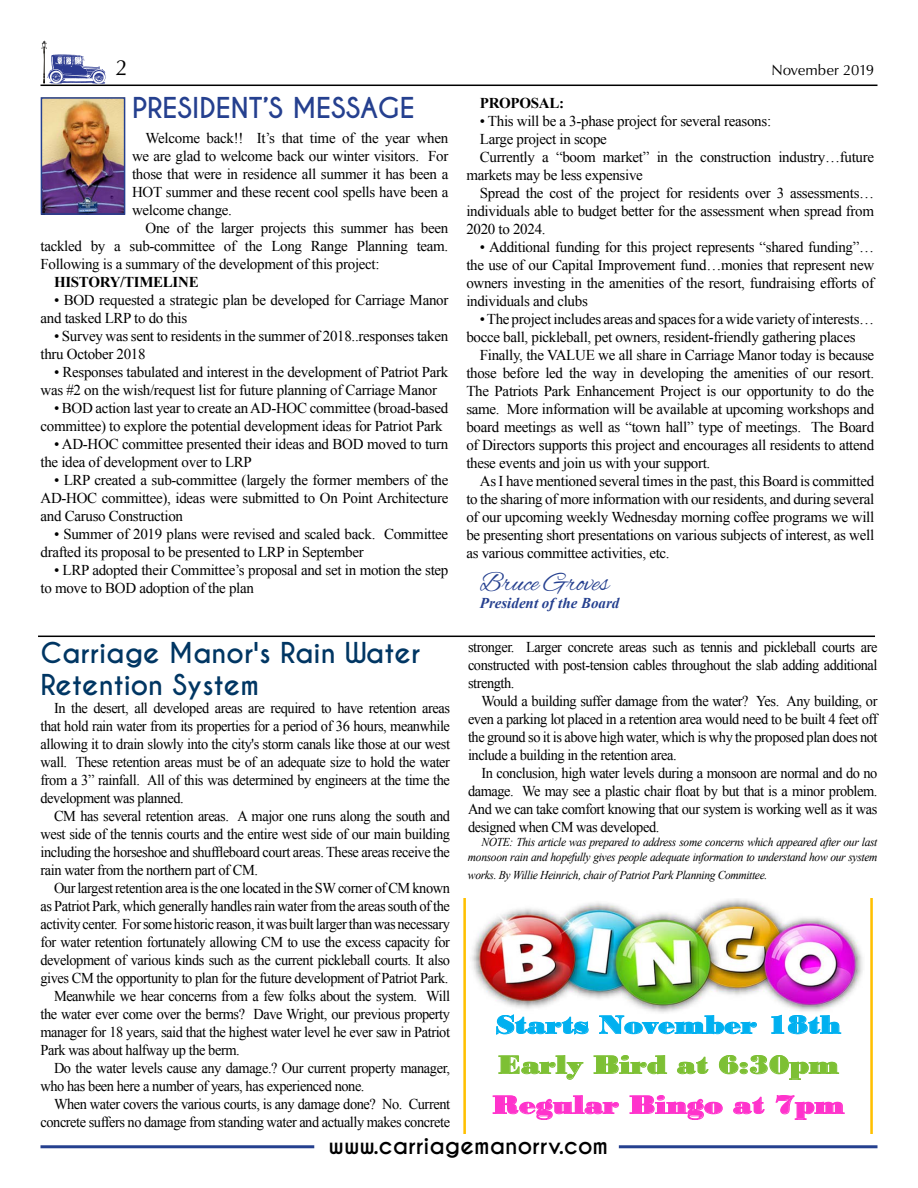
<style>
.page{position:relative;width:918px;height:1188px;background:#fff}
.page>*{position:absolute;margin:0;border:0;box-sizing:border-box;transform-origin:0 0}
.t1{font:700 27px/32.4px "Caviar Dreams";color:#003663}
.t2{font:700 27px "Caviar Dreams";color:#25408f}
.t3{font:27px "Alex Brush";color:#25408f}
.t4{font:26.7px "Bodoni MT Black";color:#00b0f0;scale:1.16 1}
.t5{font:26.7px "Bodoni MT Black";color:#7dc034;scale:1.16 1}
.t6{font:26.7px "Bodoni MT Black";color:#f3c;scale:1.16 1}
.t7{font:700 22.5px "Caviar Dreams";color:#000}
.t8{font:22.5px "Autumn";color:#000}
.t9{font:15px/18px "Times New Roman";letter-spacing:-.02em;color:#000}
.t10{font:15px/18px "Times New Roman";letter-spacing:-.02em;color:#000;text-align:justify;scale:.96 1}
.t11{font:700 15px "Times New Roman";letter-spacing:-.02em;color:#000}
.t12{font:italic 700 15px "Times New Roman";color:#25408f}
.t13{font:15px "Autumn";letter-spacing:-.005em;color:#000}
.t14{font:italic 12px/14.4px "Times New Roman";letter-spacing:-.03em;color:#000;text-align:right;scale:.96 1}
</style>
<div class="page">
<hr style="left:40px;top:1145px;width:274px;height:3px;background:#25408f">
<hr style="left:619px;top:1145px;width:259px;height:3px;background:#25408f">
<svg style="left:41px;top:41px;width:65px;height:44px"></svg>
<hr style="left:41px;top:85px;width:836px;height:1px;background:#000">
<img style="left:44px;top:100px;width:78px;height:112px">
<div style="left:41px;top:97px;width:84px;height:118px;border:2px solid #25408f"></div>
<hr style="left:38px;top:636px;width:837px;height:1px;background:#000">
<img style="left:463px;top:899px;width:410px;height:235px">
<svg style="left:496px;top:1014px;width:93px;height:22px"></svg>
<svg style="left:599px;top:1015px;width:158px;height:20px"></svg>
<svg style="left:771px;top:1014px;width:71px;height:21px"></svg>
<svg style="left:498px;top:1055px;width:86px;height:25px"></svg>
<svg style="left:593px;top:1055px;width:74px;height:20px"></svg>
<svg style="left:677px;top:1057px;width:32px;height:18px"></svg>
<svg style="left:719px;top:1055px;width:120px;height:25px"></svg>
<svg style="left:492px;top:1095px;width:127px;height:25px"></svg>
<svg style="left:629px;top:1095px;width:94px;height:25px"></svg>
<svg style="left:733px;top:1097px;width:32px;height:18px"></svg>
<svg style="left:775px;top:1095px;width:70px;height:25px"></svg>
<h3 class="t8" style="left:115px;top:55px;width:14px">2</h3>
<p class="t13" style="left:771px;top:61px;width:104px">November 2019</p>
<h1 class="t2" style="left:132px;top:92px;width:284px">PRESIDENT’S MESSAGE</h1>
<p class="t9" style="left:132px;top:129px;width:318px;text-align:justify;text-indent:14px">Welcome back!! It’s that time of the year when we are glad to welcome back our winter visitors. For those that were in residence all summer it has been a HOT summer and these recent cool spells have been a welcome change.</p>
<p class="t9" style="left:41px;top:219px;width:409px;text-align:justify;text-indent:105px">One of the larger projects this summer has been tackled by a sub-committee of the Long Range Planning team.<br>Following is a summary of the development of this project:</p>
<p class="t11" style="left:54px;top:272px;width:146px">HISTORY/TIMELINE</p>
<p class="t9" style="left:41px;top:291px;width:409px;text-indent:14px">• BOD requested a strategic plan be developed for Carriage Manor and tasked LRP to do this</p>
<p class="t9" style="left:41px;top:327px;width:409px;text-indent:14px">• Survey was sent to residents in the summer of 2018..responses taken thru October 2018</p>
<p class="t9" style="left:41px;top:363px;width:409px;text-indent:14px">• Responses tabulated and interest in the development of Patriot Park was #2 on the wish/request list for future planning of Carriage Manor</p>
<p class="t9" style="left:41px;top:399px;width:409px;text-indent:14px">• BOD action last year to create an AD-HOC committee (broad-based committee) to explore the potential development ideas for Patriot Park</p>
<p class="t9" style="left:41px;top:435px;width:409px;text-indent:14px">• AD-HOC committee presented their ideas and BOD moved to turn the idea of development over to LRP</p>
<p class="t9" style="left:41px;top:471px;width:409px;text-align:justify;text-indent:14px">• LRP created a sub-committee (largely the former members of the AD-HOC committee), ideas were submitted to On Point Architecture and Caruso Construction</p>
<p class="t9" style="left:41px;top:525px;width:409px;text-indent:14px">• Summer of 2019 plans were revised and scaled back. Committee drafted its proposal to be presented to LRP in September</p>
<p class="t9" style="left:41px;top:561px;width:409px;text-indent:14px">• LRP adopted their Committee’s proposal and set in motion the step to move to BOD adoption of the plan</p>
<h1 class="t1" style="left:40px;top:637px;width:381px">Carriage Manor's Rain Water<br>Retention System</h1>
<p class="t10" style="left:41px;top:699px;width:428px;text-indent:13px">In the desert, all developed areas are required to have retention areas that hold rain water from its properties for a period of 36 hours, meanwhile allowing it to drain slowly into the city's storm canals like those at our west wall. These retention areas must be of an adequate size to hold the water from a 3” rainfall. All of this was determined by engineers at the time the development was planned.</p>
<p class="t10" style="left:41px;top:807px;width:428px;text-indent:13px">CM has several retention areas. A major one runs along the south and west side of the tennis courts and the entire west side of our main building including the horseshoe and shuffleboard court areas. These areas receive the rain water from the northern part of CM.</p>
<p class="t10" style="left:54px;top:879px;width:414px">Our largest retention area is the one located in the SW corner of CM known</p>
<p class="t10" style="left:41px;top:897px;width:428px">as Patriot Park, which generally handles rain water from the areas south of the</p>
<p class="t10" style="left:41px;top:915px;width:428px">activity center. For some historic reason, it was built larger than was necessary</p>
<p class="t10" style="left:41px;top:933px;width:428px">for water retention fortunately allowing CM to use the excess capacity for</p>
<p class="t10" style="left:41px;top:951px;width:428px">development of various kinds such as the current pickleball courts. It also</p>
<p class="t10" style="left:41px;top:969px;width:426px">gives CM the opportunity to plan for the future development of Patriot Park.</p>
<p class="t10" style="left:54px;top:987px;width:414px">Meanwhile we hear concerns from a few folks about the system. Will</p>
<p class="t10" style="left:41px;top:1005px;width:428px">the water ever come over the berms? Dave Wright, our previous property</p>
<p class="t10" style="left:41px;top:1023px;width:428px">manager for 18 years, said that the highest water level he ever saw in Patriot</p>
<p class="t10" style="left:41px;top:1041px;width:209px">Park was about halfway up the berm.</p>
<p class="t10" style="left:54px;top:1059px;width:414px">Do the water levels cause any damage.? Our current property manager,</p>
<p class="t10" style="left:41px;top:1077px;width:339px">who has been here a number of years, has experienced none.</p>
<p class="t10" style="left:54px;top:1095px;width:414px">When water covers the various courts, is any damage done? No. Current</p>
<p class="t10" style="left:41px;top:1113px;width:428px">concrete suffers no damage from standing water and actually makes concrete</p>
<p class="t11" style="left:480px;top:92px;width:86px">PROPOSAL:</p>
<p class="t9" style="left:480px;top:111px;width:293px">• This will be a 3-phase project for several reasons:</p>
<p class="t9" style="left:480px;top:129px;width:129px">Large project in scope</p>
<p class="t9" style="left:480px;top:147px;width:396px">Currently a “boom market” in the construction industry…future</p>
<p class="t9" style="left:466px;top:165px;width:178px">markets may be less expensive</p>
<p class="t9" style="left:480px;top:183px;width:396px">Spread the cost of the project for residents over 3 assessments…</p>
<p class="t9" style="left:466px;top:201px;width:409px">individuals able to budget better for the assessment when spread from</p>
<p class="t9" style="left:466px;top:219px;width:81px">2020 to 2024.</p>
<p class="t9" style="left:466px;top:237px;width:409px;text-align:justify;text-indent:14px">• Additional funding for this project represents “shared funding”… the use of our Capital Improvement fund…monies that represent new owners investing in the amenities of the resort, fundraising efforts of individuals and clubs</p>
<p class="t9" style="left:466px;top:309px;width:409px;text-indent:14px">• The project includes areas and spaces for a wide variety of interests… bocce ball, pickleball, pet owners, resident-friendly gathering places</p>
<p class="t9" style="left:466px;top:345px;width:409px;text-align:justify;text-indent:14px">Finally, the VALUE we all share in Carriage Manor today is because those before led the way in developing the amenities of our resort.<br>The Patriots Park Enhancement Project is our opportunity to do the same. More information will be available at upcoming workshops and board meetings as well as “town hall” type of meetings. The Board of Directors supports this project and encourages all residents to attend these events and join us with your support.</p>
<p class="t9" style="left:466px;top:471px;width:409px;text-align:justify;text-indent:14px">As I have mentioned several times in the past, this Board is committed to the sharing of more information with our residents, and during several of our upcoming weekly Wednesday morning coffee programs we will be presenting short presentations on various subjects of interest, as well as various committee activities, etc.</p>
<h1 class="t3" style="left:480px;top:568px;width:131px">Bruce Groves</h1>
<p class="t12" style="left:480px;top:593px;width:141px">President of the Board</p>
<p class="t10" style="left:468px;top:638px;width:428px">stronger. Larger concrete areas such as tennis and pickleball courts are constructed with post-tension cables throughout the slab adding additional strength.</p>
<p class="t10" style="left:468px;top:692px;width:428px;text-indent:13px">Would a building suffer damage from the water? Yes. Any building, or even a parking lot placed in a retention area would need to be built 4 feet off the ground so it is above high water, which is why the proposed plan does not include a building in the retention area.</p>
<p class="t10" style="left:468px;top:764px;width:428px;text-indent:13px">In conclusion, high water levels during a monsoon are normal and do no damage. We may see a plastic chair float by but that is a minor problem.<br>And we can take comfort knowing that our system is working well as it was designed when CM was developed.</p>
<p class="t14" style="left:468px;top:835px;width:428px">NOTE: This article was prepared to address some concerns which appeared after our last monsoon rain and hopefully gives people adequate information to understand how our system</p>
<p class="t14" style="left:468px;top:867px;width:313px">works. By Willie Heinrich, chair of Patriot Park Planning Committee.</p>
<h2 class="t4" style="left:496px;top:1009px;width:299px">Starts November 18th</h2>
<h2 class="t5" style="left:498px;top:1049px;width:295px">Early Bird at 6:30pm</h2>
<h2 class="t6" style="left:492px;top:1089px;width:305px">Regular Bingo at 7pm</h2>
<h3 class="t7" style="left:328px;top:1131px;width:281px">www.carriagemanorrv.com</h3>
</div>
